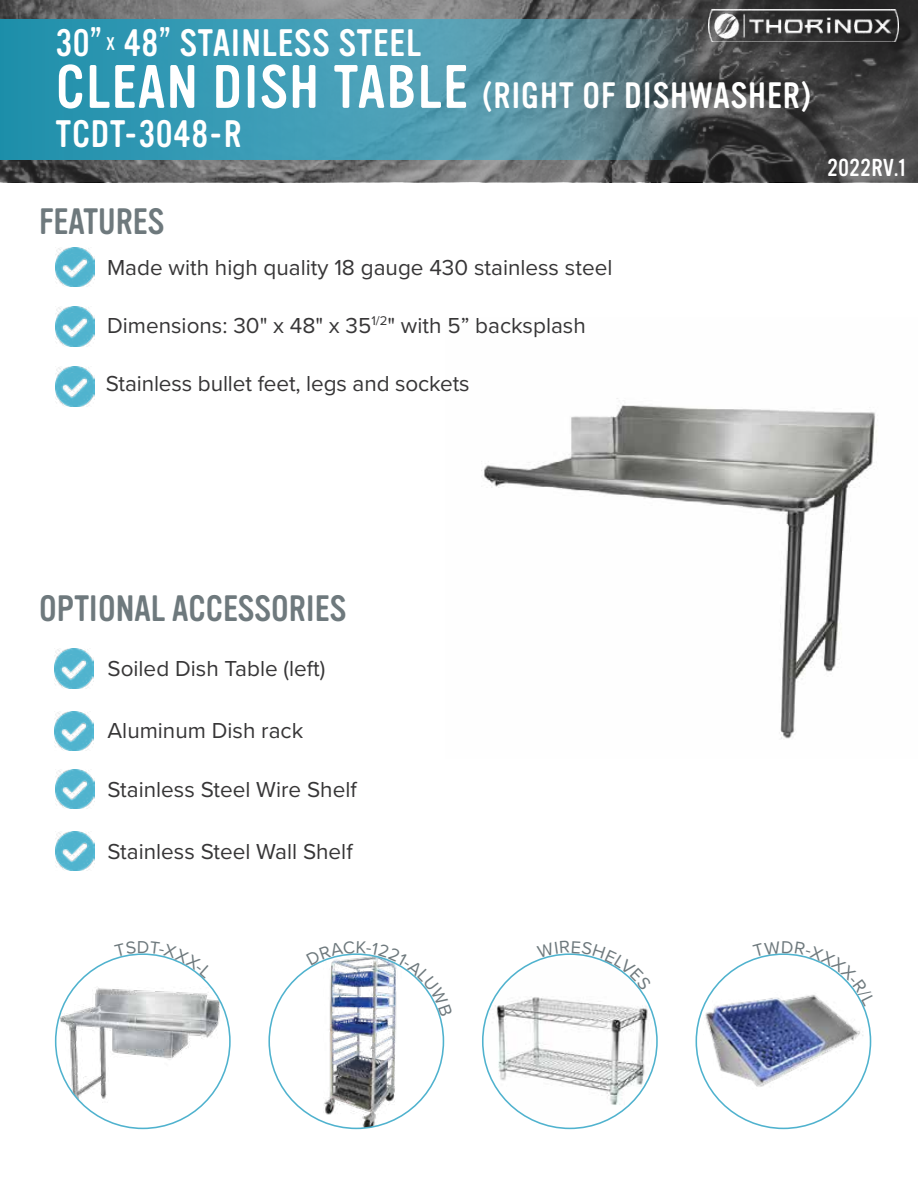
<style>
.page{position:relative;width:918px;height:1188px;background:#fff}
.page>*{position:absolute;margin:0;border:0;box-sizing:border-box;transform-origin:0 0}
.t1{font:37.5px "Vinyl OT";letter-spacing:.025em;color:#fff}
.t2{font:36px "Vinyl OT";letter-spacing:.025em;color:#fff}
.t3{font:36px "Vinyl OT";color:#6e797d}
.t4{font:24px "Vinyl OT";letter-spacing:.025em;color:#fff}
.t5{font:22.5px "Proxima Nova";color:#373637}
.s1{font-size:60px}
</style>
<div class="page">
<img style="left:56px;top:960px;width:170px;height:168px">
<img style="left:315px;top:1016px;width:88px;height:112px">
<img style="left:483px;top:961px;width:174px;height:167px">
<img style="left:703px;top:991px;width:161px;height:101px">
<img style="left:481px;top:398px;width:396px;height:341px">
<svg style="left:0;top:0;width:917px;height:182px;background:#565757"></svg>
<hr style="left:917px;top:0;width:1px;height:182px;background:#373637">
<img style="left:56px;top:247px;width:39px;height:39px">
<img style="left:56px;top:367px;width:39px;height:39px">
<img style="left:56px;top:307px;width:39px;height:39px">
<img style="left:708px;top:9px;width:190px;height:33px">
<svg style="left:0;top:19px;width:697px;height:140px;background:#4492a7"></svg>
<img style="left:56px;top:770px;width:39px;height:39px">
<img style="left:56px;top:832px;width:39px;height:39px">
<img style="left:55px;top:649px;width:39px;height:39px">
<img style="left:55px;top:711px;width:39px;height:39px">
<svg style="left:114px;top:953px;width:99px;height:25px"></svg>
<svg style="left:306px;top:953px;width:135px;height:63px"></svg>
<svg style="left:537px;top:953px;width:115px;height:37px"></svg>
<svg style="left:752px;top:953px;width:112px;height:53px"></svg>
<h1 class="t1" style="left:56px;top:22px;width:367px">30” <sup>X</sup> 48” STAINLESS STEEL</h1>
<h2 class="t2" style="left:56px;top:76px;width:757px"><span class="s1">CLEAN DISH TABLE</span> (RIGHT OF DISHWASHER)</h2>
<h1 class="t1" style="left:56px;top:114px;width:187px">TCDT-3048-R</h1>
<h2 class="t3" style="left:39px;top:202px;width:127px">FEATURES</h2>
<p class="t5" style="left:107px;top:251px;width:507px">Made with high quality 18 gauge 430 stainless steel</p>
<p class="t5" style="left:107px;top:308px;width:480px">Dimensions: 30" x 48" x 35<sup>1/2</sup>" with 5” backsplash</p>
<p class="t5" style="left:106px;top:367px;width:365px">Stainless bullet feet, legs and sockets</p>
<p class="t4" style="left:827px;top:155px;width:80px">2022RV.1</p>
<h2 class="t3" style="left:39px;top:589px;width:308px">OPTIONAL ACCESSORIES</h2>
<p class="t5" style="left:107px;top:652px;width:219px">Soiled Dish Table (left)</p>
<p class="t5" style="left:107px;top:714px;width:197px">Aluminum Dish rack</p>
<p class="t5" style="left:107px;top:772px;width:251px">Stainless Steel Wire Shelf</p>
<p class="t5" style="left:107px;top:834px;width:247px">Stainless Steel Wall Shelf</p>
</div>
